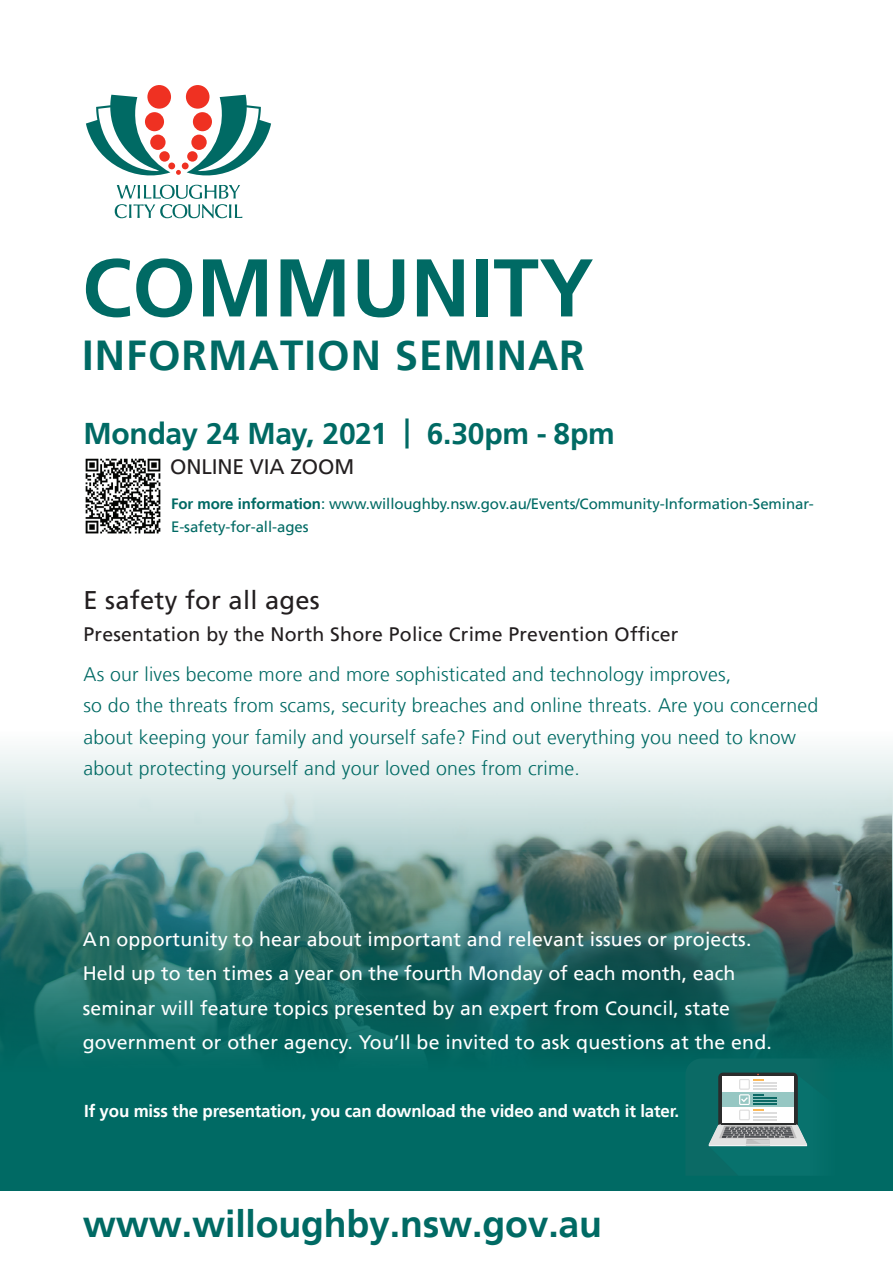
<style>
.page{position:relative;width:893px;height:1263px;background:#fff}
.page>*{position:absolute;margin:0;border:0;box-sizing:border-box;transform-origin:0 0}
.t1{font:700 81.75px "Frutiger LT";letter-spacing:.005em;color:#006a64}
.t2{font:700 41.85px "Frutiger LT";letter-spacing:.025em;color:#006a64}
.t3{font:700 37.35px "Frutiger LT";letter-spacing:-.005em;color:#006a64}
.t4{font:700 30px "Frutiger LT";letter-spacing:-.01em;color:#006a64}
.t5{font:25.5px "Frutiger LT";letter-spacing:.01em;color:#231f20}
.t6{font:21px "Frutiger LT";letter-spacing:-.005em;color:#231f20}
.t7{font:300 19.5px/31.5px "Frutiger LT";letter-spacing:.01em;color:#006a64}
.t8{font:19.5px/34.5px "Frutiger LT";letter-spacing:.01em;color:#fff}
.t9{font:19.5px "Frutiger LT";letter-spacing:.01em;color:#231f20}
.t10{font:700 17.25px "Frutiger LT";letter-spacing:-.01em;color:#fff}
.t11{font:15px/22.5px "Frutiger LT";letter-spacing:-.005em;color:#006a64}
.s1{font-weight:700}
</style>
<div class="page">
<svg style="left:0;top:748px;width:893px;height:442px;background:#5c9490"></svg>
<div style="left:76px;top:924px;width:713px;height:149px;background:#006a64;opacity:.2"></div>
<div style="left:147px;top:85px;width:24px;height:24px;background:#ef3122;border-radius:50%"></div>
<div style="left:186px;top:85px;width:24px;height:24px;background:#ef3122;border-radius:50%"></div>
<svg style="left:86px;top:95px;width:185px;height:123px"></svg>
<svg style="left:685px;top:1058px;width:150px;height:118px;background:#438884"></svg>
<img style="left:85px;top:458px;width:76px;height:76px">
<h1 class="t1" style="left:82px;top:240px;width:513px">COMMUNITY</h1>
<h2 class="t2" style="left:82px;top:331px;width:504px">INFORMATION SEMINAR</h2>
<h3 class="t4" style="left:84px;top:416px;width:533px">Monday 24 May, 2021 | 6.30pm - 8pm</h3>
<p class="t6" style="left:170px;top:454px;width:186px">ONLINE VIA ZOOM</p>
<p class="t11" style="left:171px;top:493px;width:644px"><span class="s1">For more information</span>: www.willoughby.nsw.gov.au/Events/Community-Information-Seminar-<br>E-safety-for-all-ages</p>
<h3 class="t5" style="left:84px;top:586px;width:238px">E safety for all ages</h3>
<p class="t9" style="left:84px;top:623px;width:596px">Presentation by the North Shore Police Crime Prevention Officer</p>
<p class="t7" style="left:84px;top:659px;width:736px">As our lives become more and more sophisticated and technology improves,<br>so do the threats from scams, security breaches and online threats. Are you concerned about keeping your family and yourself safe? Find out everything you need to know about protecting yourself and your loved ones from crime.</p>
<p class="t8" style="left:83px;top:922px;width:691px">An opportunity to hear about important and relevant issues or projects.<br>Held up to ten times a year on the fourth Monday of each month, each seminar will feature topics presented by an expert from Council, state government or other agency. You’ll be invited to ask questions at the end.</p>
<p class="t10" style="left:84px;top:1100px;width:597px">If you miss the presentation, you can download the video and watch it later.</p>
<h3 class="t3" style="left:83px;top:1202px;width:521px">www.willoughby.nsw.gov.au</h3>
</div>
